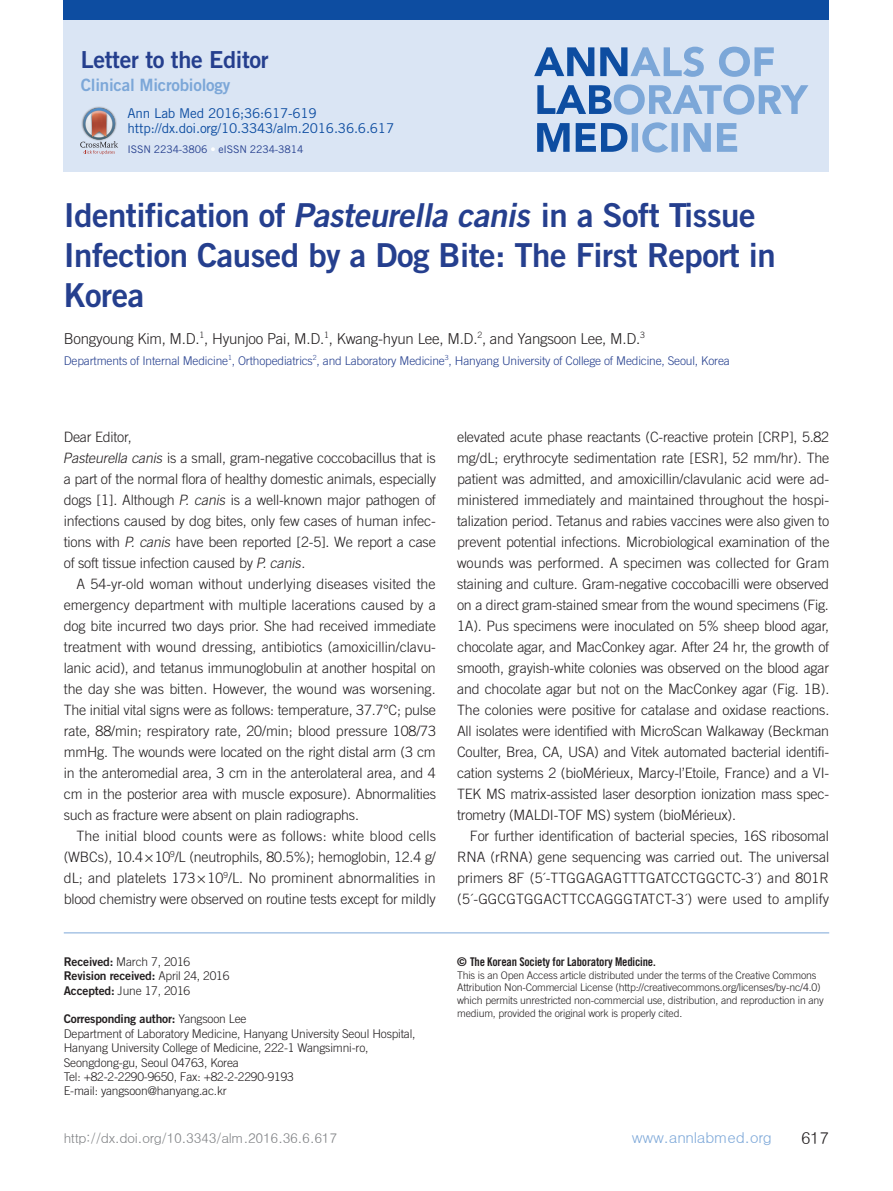
<style>
.page{position:relative;width:893px;height:1191px;background:#fff}
.page>*{position:absolute;margin:0;border:0;box-sizing:border-box;transform-origin:0 0}
.제목{font:33px/39.6px "Trade Gothic LT Std Bd 2";letter-spacing:-.015em;color:#253f8e}
.논문분류{font:23.4px "Trade Gothic LT Std Bd 2";letter-spacing:-.015em;color:#253f8e}
.논문소분류{font:16.95px "Trade Gothic LT Std Bd 2";letter-spacing:-.015em;color:#7ca7d8}
.URL{font:16.5px "Dotum";color:#231f20}
.저자{font:300 15px "Trade Gothic LT Std";letter-spacing:-.015em;color:#231f20}
.URL-2{font:15px "Dotum";letter-spacing:-.02em;color:#7ca7d8}
.본문{font:300 14.25px/21px "Trade Gothic LT Std";letter-spacing:-.015em;color:#231f20;text-align:justify}
.본문_0{font:300 14.25px/21px "Trade Gothic LT Std";letter-spacing:-.015em;color:#231f20;text-align:justify}
.t1{font:13.5px "Dotum";letter-spacing:-.03em;color:#808285}
.DOI_단락{font:13.5px "Trade Gothic LT Std";letter-spacing:-.015em;color:#0d4da1}
.서지단락{font:13.5px "Trade Gothic LT Std";letter-spacing:-.015em;color:#0d4da1}
.교신저자{font:300 12px/14.4px "Trade Gothic LT Std";letter-spacing:-.015em;color:#231f20}
.소속{font:300 12px "Trade Gothic LT Std";letter-spacing:-.015em;color:#253f8e}
.교신저자-2{font:12px "Trade Gothic LT Std Bd 2";letter-spacing:-.015em;color:#231f20}
.t2{font:12px "Trade Gothic LT Std Bd Cn 20";letter-spacing:-.015em;color:#231f20}
.교신저자-3{font:300 10.5px/12.6px "Trade Gothic LT Std";letter-spacing:-.015em;color:#231f20}
.ISSN{font:10.5px "Trade Gothic LT Std";letter-spacing:-.015em;color:#253f8e}
.s1{color:#fff}
.s2{font-style:italic}
.s3{font-family:"Trade Gothic LT Std Bd 2";font-weight:400}
.s4{font-family:"Trade Gothic LT Std";font-weight:300}
.s5{font-family:"Trade Gothic LT Std Bd 2"}
</style>
<div class="page">
<div style="left:64px;top:0;width:765px;height:172px;background:#dae5f4"></div>
<div style="left:64px;top:0;width:765px;height:19px;background:#0d4da1"></div>
<svg style="left:537px;top:122px;width:200px;height:30px"></svg>
<svg style="left:537px;top:84px;width:271px;height:31px"></svg>
<svg style="left:534px;top:47px;width:240px;height:30px"></svg>
<hr style="left:64px;top:932px;width:765px;height:1px;background:#7ca7d8">
<img style="left:93px;top:106px;width:12px;height:2px">
<svg style="left:80px;top:108px;width:38px;height:46px"></svg>
<p class="논문분류" style="left:81px;top:45px;width:189px">Letter to the Editor</p>
<p class="논문소분류" style="left:81px;top:75px;width:151px">Clinical Microbiology</p>
<p class="서지단락" style="left:128px;top:105px;width:191px">Ann Lab Med 2016;36:617-619</p>
<p class="DOI_단락" style="left:128px;top:120px;width:268px">http://dx.doi.org/10.3343/alm.2016.36.6.617</p>
<p class="ISSN" style="left:128px;top:143px;width:177px">ISSN 2234-3806 <span class="s1">•</span> eISSN 2234-3814</p>
<p class="제목" style="left:64px;top:195px;width:714px">Identification of <span class="s2">Pasteurella canis</span> in a Soft Tissue<br>Infection Caused by a Dog Bite: The First Report in<br>Korea</p>
<p class="저자" style="left:64px;top:330px;width:583px">Bongyoung Kim, M.D.<sup>1</sup>, Hyunjoo Pai, M.D.<sup>1</sup>, Kwang-hyun Lee, M.D.<sup>2</sup>, and Yangsoon Lee, M.D.<sup>3</sup></p>
<p class="소속" style="left:64px;top:353px;width:668px">Departments of Internal Medicine<sup>1</sup>, Orthopediatrics<sup>2</sup>, and Laboratory Medicine<sup>3</sup>, Hanyang University of College of Medicine, Seoul, Korea</p>
<p class="본문_0" style="left:64px;top:426px;width:69px">Dear Editor,</p>
<p class="본문_0" style="left:63px;top:447px;width:375px"><span class="s2">Pasteurella canis</span> is a small, gram-negative coccobacillus that is a part of the normal flora of healthy domestic animals, especially dogs [1]. Although <span class="s2">P. canis</span> is a well-known major pathogen of infections caused by dog bites, only few cases of human infec&shy;tions with <span class="s2">P. canis</span> have been reported [2-5]. We report a case of soft tissue infection caused by <span class="s2">P.canis</span>.</p>
<p class="본문" style="left:64px;top:573px;width:374px;text-indent:13px">A 54-yr-old woman without underlying diseases visited the emergency department with multiple lacerations caused by a dog bite incurred two days prior. She had received immediate treatment with wound dressing, antibiotics (amoxicillin/clavu&shy;lanic acid), and tetanus immunoglobulin at another hospital on the day she was bitten. However, the wound was worsening.<br>The initial vital signs were as follows: temperature, 37.7°C; pulse rate, 88/min; respiratory rate, 20/min; blood pressure 108/73 mmHg. The wounds were located on the right distal arm (3 cm in the anteromedial area, 3 cm in the anterolateral area, and 4 cm in the posterior area with muscle exposure). Abnormalities such as fracture were absent on plain radiographs.</p>
<p class="본문" style="left:64px;top:825px;width:374px;text-indent:13px">The initial blood counts were as follows: white blood cells (WBCs), 10.4×10<sup>9</sup>/L (neutrophils, 80.5%); hemoglobin, 12.4 g/ dL; and platelets 173×10<sup>9</sup>/L. No prominent abnormalities in blood chemistry were observed on routine tests except for mildly</p>
<p class="교신저자" style="left:64px;top:954px;width:128px"><span class="s3">Received:</span> March 7, 2016</p>
<p class="교신저자-2" style="left:64px;top:968px;width:167px">Revision received: <span class="s4">April 24, 2016</span></p>
<p class="교신저자" style="left:64px;top:983px;width:128px"><span class="s3">Accepted:</span> June 17, 2016</p>
<p class="교신저자-2" style="left:64px;top:1011px;width:184px">Corresponding author: <span class="s4">Yangsoon Lee</span></p>
<p class="교신저자" style="left:64px;top:1026px;width:353px">Department of Laboratory Medicine, Hanyang University Seoul Hospital,<br>Hanyang University College of Medicine, 222-1 Wangsimni-ro,<br>Seongdong-gu, Seoul 04763, Korea</p>
<p class="교신저자" style="left:64px;top:1069px;width:232px">Tel: +82-2-2290-9650, Fax: +82-2-2290-9193</p>
<p class="교신저자" style="left:64px;top:1083px;width:165px">E-mail: yangsoon@hanyang.ac.kr</p>
<p class="본문" style="left:457px;top:426px;width:374px">elevated acute phase reactants (C-reactive protein [CRP], 5.82 mg/dL; erythrocyte sedimentation rate [ESR], 52 mm/hr). The patient was admitted, and amoxicillin/clavulanic acid were ad&shy;ministered immediately and maintained throughout the hospi&shy;talization period. Tetanus and rabies vaccines were also given to prevent potential infections. Microbiological examination of the wounds was performed. A specimen was collected for Gram staining and culture. Gram-negative coccobacilli were observed on a direct gram-stained smear from the wound specimens (Fig.<br>1A). Pus specimens were inoculated on 5% sheep blood agar, chocolate agar, and MacConkey agar. After 24 hr, the growth of smooth, grayish-white colonies was observed on the blood agar and chocolate agar but not on the MacConkey agar (Fig. 1B).<br>The colonies were positive for catalase and oxidase reactions.<br>All isolates were identified with MicroScan Walkaway (Beckman Coulter, Brea, CA, USA) and Vitek automated bacterial identifi&shy;cation systems 2 (bioMérieux, Marcy-l’Etoile, France) and a VI-TEK MS matrix-assisted laser desorption ionization mass spec&shy;trometry (MALDI-TOF MS) system (bioMérieux).</p>
<p class="본문" style="left:457px;top:825px;width:374px;text-indent:13px">For further identification of bacterial species, 16S ribosomal RNA (rRNA) gene sequencing was carried out. The universal primers 8F (5´-TTGGAGAGTTTGATCCTGGCTC-3´) and 801R (5´-GGCGTGGACTTCCAGGGTATCT-3´) were used to amplify</p>
<p class="t2" style="left:457px;top:954px;width:200px"><span class="s5">©</span> The Korean Society for Laboratory Medicine.</p>
<p class="교신저자-3" style="left:457px;top:968px;width:368px">This is an Open Access article distributed under the terms of the Creative Commons Attribution Non-Commercial License (http://creativecommons.org/licenses/by-nc/4.0) which permits unrestricted non-commercial use, distribution, and reproduction in any medium, provided the original work is properly cited.</p>
<p class="t1" style="left:64px;top:1131px;width:275px">http://dx.doi.org/10.3343/alm.2016.36.6.617</p>
<p class="URL-2" style="left:632px;top:1130px;width:142px">www.annlabmed.org</p>
<p class="URL" style="left:801px;top:1129px;width:30px">617</p>
</div>
